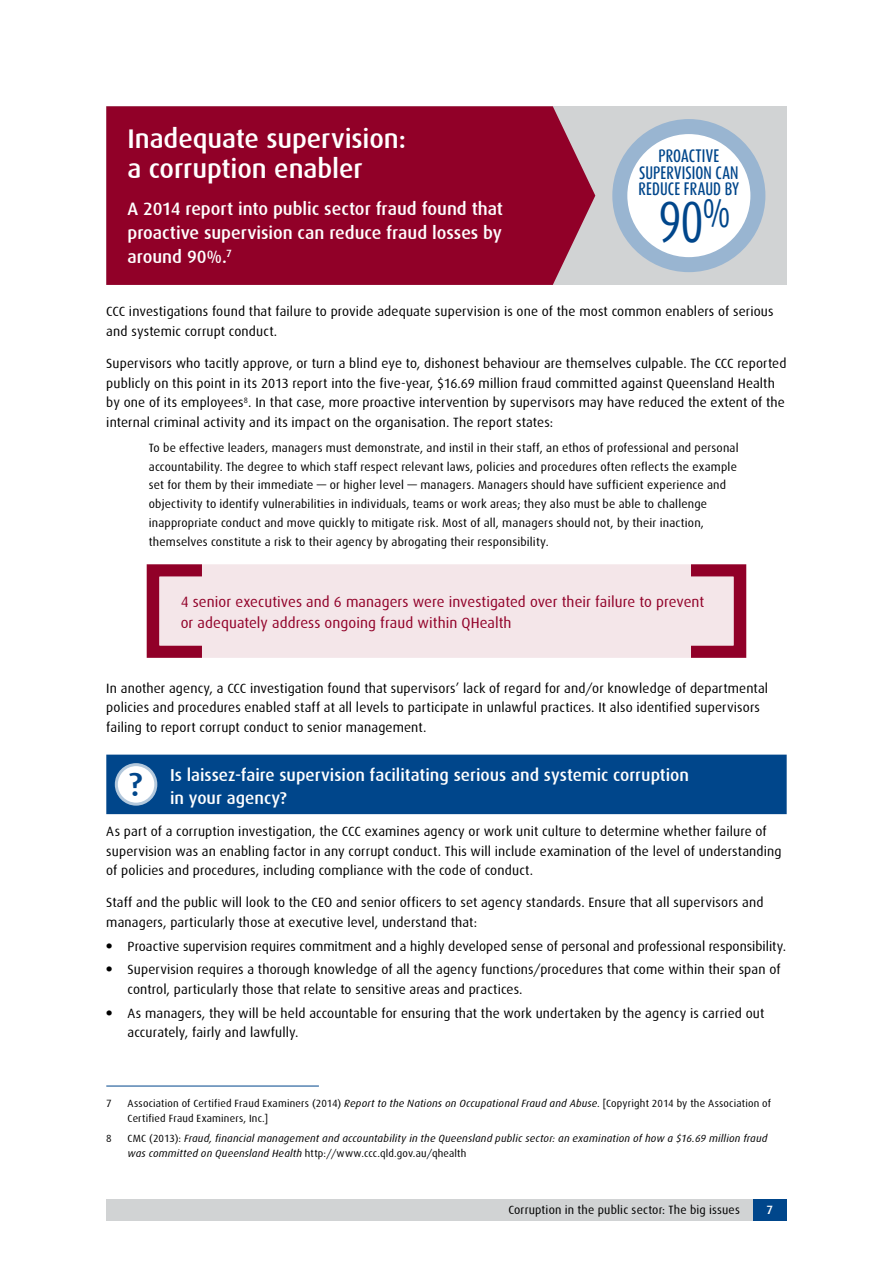
<style>
.page{position:relative;width:893px;height:1263px;background:#fff}
.page>*{position:absolute;margin:0;border:0;box-sizing:border-box;transform-origin:0 0}
.t1{font:48px "Dax Compact";color:#00468b}
.t2{font:500 27px/30px "Dax";letter-spacing:-.005em;color:#fff}
.t3{font:500 18px/24px "Dax";color:#fff;text-align:justify}
.t4{font:500 17.25px/22.5px "Dax";color:#fff}
.t5{font:15px/21px "Dax";letter-spacing:.005em;color:#910028}
.t6{font:500 15px/16.5px "Dax Compact";letter-spacing:.005em;color:#00468b;text-align:center}
.t7{font:13.5px/19.5px "Dax";letter-spacing:.01em;color:#000}
.t8{font:12px/18.8px "Dax";letter-spacing:.015em;color:#000}
.t9{font:500 12px "Dax";color:#fff}
.t10{font:italic 10.5px/15px "Dax";letter-spacing:.02em;color:#000}
.t11{font:10.5px/15px "Dax";letter-spacing:.02em;color:#000}
.s1{font-size:33.75px;color:#00468b}
.s2{font-weight:900}
.s3{font-style:italic}
.s4{font-style:normal}
</style>
<div class="page">
<div style="left:753px;top:1199px;width:34px;height:21px;background:#00468b"></div>
<div style="left:106px;top:1199px;width:647px;height:21px;background:#d1d3d4"></div>
<div style="left:106px;top:106px;width:681px;height:179px;background:#d1d3d4"></div>
<div style="left:106px;top:106px;width:489px;height:179px;background:#910028"></div>
<div style="left:147px;top:564px;width:599px;height:94px;background:#910028"></div>
<div style="left:159px;top:564px;width:574px;height:94px;background:#f4e6e9"></div>
<div style="left:106px;top:755px;width:681px;height:59px;background:#00468b"></div>
<div style="left:116px;top:765px;width:40px;height:39px;background:#fff;border-radius:50%"></div>
<div style="left:115px;top:763px;width:42px;height:43px;border:3px solid #b3c8dc;border-radius:50%"></div>
<hr style="left:106px;top:1086px;width:213px;height:1px;background:#00468b">
<div style="left:620px;top:127px;width:138px;height:138px;background:#fff;border-radius:50%"></div>
<div style="left:612px;top:119px;width:153px;height:153px;border:15px solid #99b5d1;border-radius:50%"></div>
<h2 class="t2" style="left:128px;top:124px;width:280px">Inadequate supervision: a corruption enabler</h2>
<h3 class="t3" style="left:128px;top:197px;width:377px">A 2014 report into public sector fraud found that proactive supervision can reduce fraud losses by around 90%.<sup>7</sup></h3>
<p class="t6" style="left:638px;top:148px;width:102px">PROACTIVE<br>SUPERVISION CAN<br>REDUCE FRAUD BY</p>
<h1 class="t1" style="left:658px;top:191px;width:74px">90<sup>%</sup></h1>
<p class="t7" style="left:106px;top:302px;width:669px">CCC investigations found that failure to provide adequate supervision is one of the most common enablers of serious and systemic corrupt conduct.</p>
<p class="t7" style="left:106px;top:354px;width:682px">Supervisors who tacitly approve, or turn a blind eye to, dishonest behaviour are themselves culpable. The CCC reported publicly on this point in its 2013 report into the five-year, $16.69 million fraud committed against Queensland Health by one of its employees<sup>8</sup>. In that case, more proactive intervention by supervisors may have reduced the extent of the internal criminal activity and its impact on the organisation. The report states:</p>
<p class="t8" style="left:149px;top:438px;width:591px">To be effective leaders, managers must demonstrate, and instil in their staff, an ethos of professional and personal accountability. The degree to which staff respect relevant laws, policies and procedures often reflects the example set for them by their immediate — or higher level — managers. Managers should have sufficient experience and objectivity to identify vulnerabilities in individuals, teams or work areas; they also must be able to challenge inappropriate conduct and move quickly to mitigate risk. Most of all, managers should not, by their inaction, themselves constitute a risk to their agency by abrogating their responsibility.</p>
<p class="t5" style="left:181px;top:592px;width:525px">4 senior executives and 6 managers were investigated over their failure to prevent or adequately address ongoing fraud within QHealth</p>
<p class="t7" style="left:106px;top:678px;width:663px">In another agency, a CCC investigation found that supervisors’ lack of regard for and/or knowledge of departmental policies and procedures enabled staff at all levels to participate in unlawful practices. It also identified supervisors failing to report corrupt conduct to senior management.</p>
<p class="t4" style="left:170px;top:764px;width:521px;text-indent:-42px"><span class="s1">?</span> Is laissez-faire supervision facilitating serious and systemic corruption in your agency?</p>
<p class="t7" style="left:106px;top:822px;width:677px">As part of a corruption investigation, the CCC examines agency or work unit culture to determine whether failure of supervision was an enabling factor in any corrupt conduct. This will include examination of the level of understanding of policies and procedures, including compliance with the code of conduct.</p>
<p class="t7" style="left:106px;top:893px;width:659px">Staff and the public will look to the CEO and senior officers to set agency standards. Ensure that all supervisors and managers, particularly those at executive level, understand that:</p>
<p class="t7" style="left:106px;top:936px;width:681px"><span class="s2">•</span> Proactive supervision requires commitment and a highly developed sense of personal and professional responsibility.</p>
<p class="t7" style="left:128px;top:960px;width:654px;text-indent:-21px"><span class="s2">•</span> Supervision requires a thorough knowledge of all the agency functions/procedures that come within their span of control, particularly those that relate to sensitive areas and practices.</p>
<p class="t7" style="left:128px;top:1003px;width:638px;text-indent:-21px"><span class="s2">•</span> As managers, they will be held accountable for ensuring that the work undertaken by the agency is carried out accurately, fairly and lawfully.</p>
<p class="t11" style="left:106px;top:1096px;width:7px">7</p>
<p class="t11" style="left:128px;top:1096px;width:645px">Association of Certified Fraud Examiners (2014) <span class="s3">Report to the Nations on Occupational Fraud and Abuse</span>. [Copyright 2014 by the Association of<br>Certified Fraud Examiners, Inc.]</p>
<p class="t11" style="left:106px;top:1131px;width:7px">8</p>
<p class="t10" style="left:128px;top:1131px;width:641px"><span class="s4">CMC (2013):</span> Fraud, financial management and accountability in the Queensland public sector: an examination of how a $16.69 million fraud was committed on Queensland Health <span class="s4">http://www.ccc.qld.gov.au/qhealth</span></p>
<p class="t8" style="left:508px;top:1201px;width:233px">Corruption in the public sector: The big issues</p>
<p class="t9" style="left:766px;top:1203px;width:8px">7</p>
</div>
